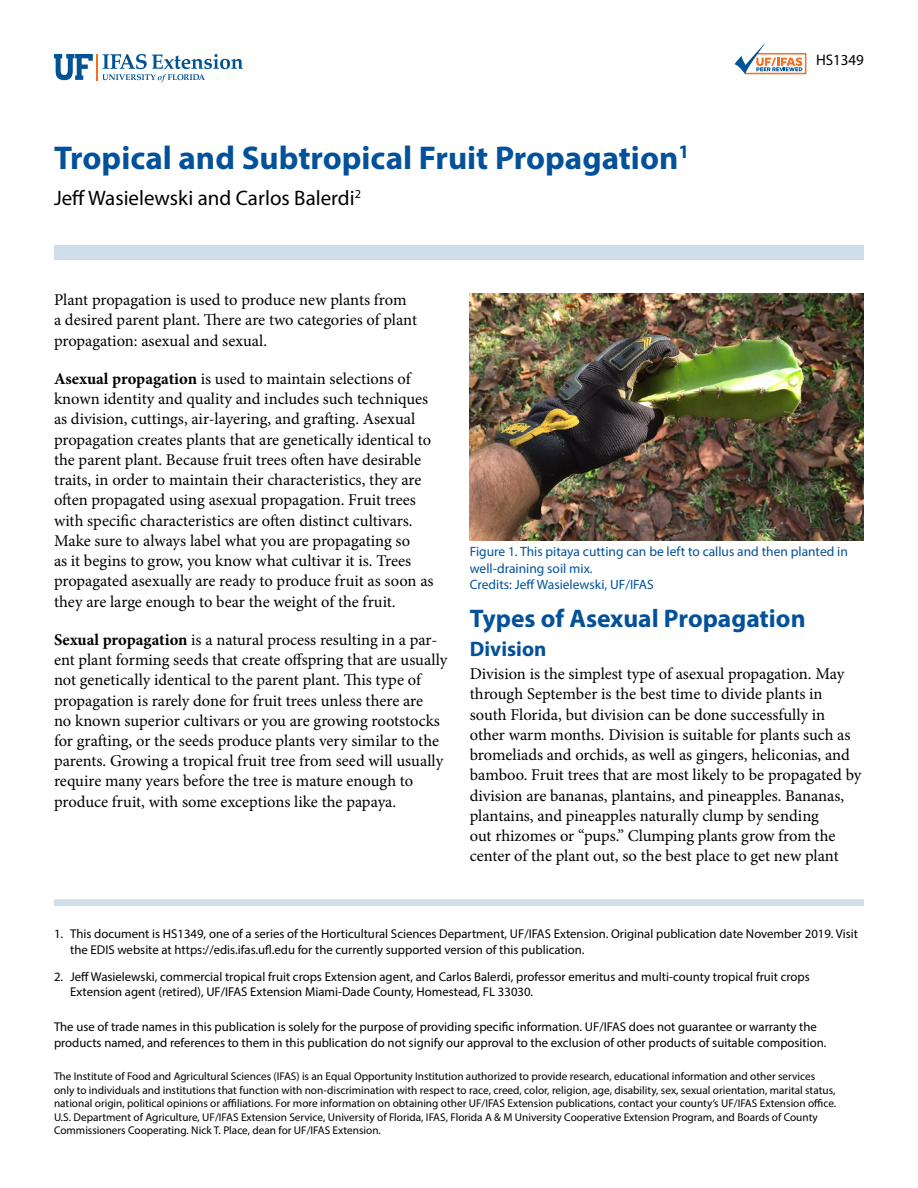
<style>
.page{position:relative;width:918px;height:1188px;background:#fff}
.page>*{position:absolute;margin:0;border:0;box-sizing:border-box;transform-origin:0 0}
.t1{font:700 33px "Myriad Pro";color:#03519a}
.t2{font:700 25.5px "Myriad Pro";color:#03519a}
.t3{font:21px "Myriad Pro";color:#000}
.t4{font:700 21px "Myriad Pro";color:#03519a}
.t5{font:16.5px/20.2px "Minion Pro";letter-spacing:-.005em;color:#000}
.t6{font:15.3px "Myriad Pro";color:#000}
.t7{font:13.5px/16.5px "Myriad Pro";color:#03519a}
.t8{font:12.75px/15.3px "Myriad Pro";color:#000}
.t9{font:11.25px/13.5px "Myriad Pro";color:#000}
.s1{font-weight:700}
</style>
<div class="page">
<svg style="left:54px;top:54px;width:189px;height:28px"></svg>
<div style="left:54px;top:245px;width:810px;height:15px;background:#d0ddea"></div>
<div style="left:54px;top:899px;width:810px;height:7px;background:#d0ddea"></div>
<img style="left:470px;top:293px;width:394px;height:248px">
<svg style="left:734px;top:44px;width:72px;height:30px"></svg>
<h1 class="t1" style="left:54px;top:136px;width:637px">Tropical and Subtropical Fruit Propagation<sup>1</sup></h1>
<p class="t3" style="left:54px;top:185px;width:308px">Jeff Wasielewski and Carlos Balerdi<sup>2</sup></p>
<p class="t6" style="left:816px;top:51px;width:49px">HS1349</p>
<p class="t5" style="left:54px;top:290px;width:365px">Plant propagation is used to produce new plants from a desired parent plant. There are two categories of plant propagation: asexual and sexual.</p>
<p class="t5" style="left:54px;top:369px;width:381px"><span class="s1">Asexual propagation</span> is used to maintain selections of known identity and quality and includes such techniques as division, cuttings, air-layering, and grafting. Asexual propagation creates plants that are genetically identical to the parent plant. Because fruit trees often have desirable traits, in order to maintain their characteristics, they are often propagated using asexual propagation. Fruit trees with specific characteristics are often distinct cultivars.<br>Make sure to always label what you are propagating so<br>as it begins to grow, you know what cultivar it is. Trees propagated asexually are ready to produce fruit as soon as they are large enough to bear the weight of the fruit.</p>
<p class="t5" style="left:54px;top:629px;width:395px"><span class="s1">Sexual propagation</span> is a natural process resulting in a par&shy;ent plant forming seeds that create offspring that are usually not genetically identical to the parent plant. This type of propagation is rarely done for fruit trees unless there are<br>no known superior cultivars or you are growing rootstocks for grafting, or the seeds produce plants very similar to the parents. Growing a tropical fruit tree from seed will usually require many years before the tree is mature enough to produce fruit, with some exceptions like the papaya.</p>
<p class="t7" style="left:470px;top:543px;width:380px">Figure 1. This pitaya cutting can be left to callus and then planted in well-draining soil mix.<br>Credits: Jeff Wasielewski, UF/IFAS</p>
<h2 class="t2" style="left:470px;top:602px;width:337px">Types of Asexual Propagation</h2>
<p class="t4" style="left:470px;top:635px;width:78px">Division</p>
<p class="t5" style="left:470px;top:664px;width:393px">Division is the simplest type of asexual propagation. May through September is the best time to divide plants in south Florida, but division can be done successfully in other warm months. Division is suitable for plants such as bromeliads and orchids, as well as gingers, heliconias, and bamboo. Fruit trees that are most likely to be propagated by division are bananas, plantains, and pineapples. Bananas, plantains, and pineapples naturally clump by sending<br>out rhizomes or “pups.” Clumping plants grow from the center of the plant out, so the best place to get new plant</p>
<p class="t8" style="left:70px;top:926px;width:789px;text-indent:-16px">1. This document is HS1349, one of a series of the Horticultural Sciences Department, UF/IFAS Extension. Original publication date November 2019. Visit the EDIS website at https://edis.ifas.ufl.edu for the currently supported version of this publication.</p>
<p class="t8" style="left:70px;top:969px;width:741px;text-indent:-16px">2. Jeff Wasielewski, commercial tropical fruit crops Extension agent, and Carlos Balerdi, professor emeritus and multi-county tropical fruit crops<br>Extension agent (retired), UF/IFAS Extension Miami-Dade County, Homestead, FL 33030.</p>
<p class="t8" style="left:54px;top:1019px;width:774px">The use of trade names in this publication is solely for the purpose of providing specific information. UF/IFAS does not guarantee or warranty the products named, and references to them in this publication do not signify our approval to the exclusion of other products of suitable composition.</p>
<p class="t9" style="left:54px;top:1069px;width:784px">The Institute of Food and Agricultural Sciences (IFAS) is an Equal Opportunity Institution authorized to provide research, educational information and other services only to individuals and institutions that function with non-discrimination with respect to race, creed, color, religion, age, disability, sex, sexual orientation, marital status, national origin, political opinions or affiliations. For more information on obtaining other UF/IFAS Extension publications, contact your county’s UF/IFAS Extension office.<br>U.S. Department of Agriculture, UF/IFAS Extension Service, University of Florida, IFAS, Florida A &amp; M University Cooperative Extension Program, and Boards of County Commissioners Cooperating. Nick T. Place, dean for UF/IFAS Extension.</p>
</div>
